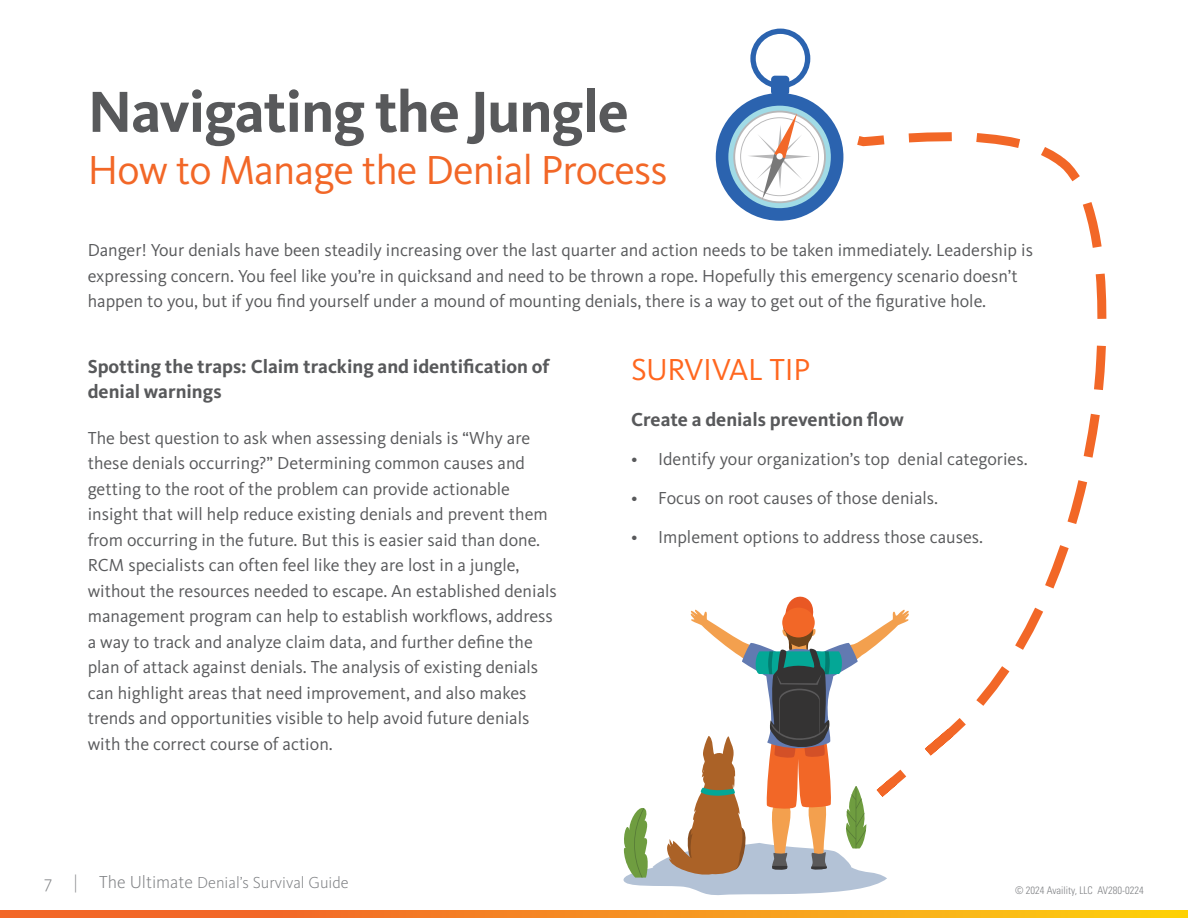
<style>
.page{position:relative;width:1188px;height:918px;background:#fff}
.page>*{position:absolute;margin:0;border:0;box-sizing:border-box;transform-origin:0 0}
.t1{font:700 60px "Kievit OT";letter-spacing:-.02em;color:#58595b}
.t2{font:42px "Kievit OT";letter-spacing:-.02em;color:#f26727}
.t3{font:31.5px "Kievit OT";letter-spacing:-.01em;color:#ff671f}
.t4{font:700 19.5px/25.5px "Kievit OT";color:#58595b}
.t5{font:18px/25.5px "Kievit OT";color:#58595b}
.t6{font:300 16.5px "Kievit OT";color:#808285}
.t7{font:300 condensed 10.5px "Univers LT Std";color:#808285}
.s1{font-size:18px}
</style>
<div class="page">
<svg style="left:857px;top:132px;width:250px;height:624px"></svg>
<div style="left:716px;top:93px;width:128px;height:128px;background:#2b63af;border-radius:50%"></div>
<div style="left:728px;top:105px;width:103px;height:103px;background:#a1dbe6;border-radius:50%"></div>
<svg style="left:733px;top:110px;width:93px;height:93px"></svg>
<div style="left:735px;top:112px;width:89px;height:90px;background:#fff;border-radius:50%"></div>
<svg style="left:740px;top:113px;width:79px;height:86px"></svg>
<div style="left:776px;top:153px;width:7px;height:6px;background:#fff;border-radius:50%"></div>
<div style="left:771px;top:76px;width:18px;height:19px;background:#2b63af;border-radius:4px"></div>
<svg style="left:750px;top:28px;width:60px;height:61px"></svg>
<svg style="left:623px;top:589px;width:305px;height:306px"></svg>
<svg style="left:0;top:910px;width:1188px;height:8px;background:#f6901f"></svg>
<h1 class="t1" style="left:88px;top:77px;width:543px">Navigating the Jungle</h1>
<h2 class="t2" style="left:88px;top:147px;width:581px">How to Manage the Denial Process</h2>
<p class="t5" style="left:88px;top:238px;width:947px">Danger! Your denials have been steadily increasing over the last quarter and action needs to be taken immediately. Leadership is expressing concern. You feel like you’re in quicksand and need to be thrown a rope. Hopefully this emergency scenario doesn’t happen to you, but if you find yourself under a mound of mounting denials, there is a way to get out of the figurative hole.</p>
<p class="t4" style="left:88px;top:353px;width:463px">Spotting the traps: Claim tracking and identification of denial warnings</p>
<p class="t5" style="left:88px;top:425px;width:471px">The best question to ask when assessing denials is “Why are these denials occurring?” Determining common causes and getting to the root of the problem can provide actionable insight that will help reduce existing denials and prevent them from occurring in the future. But this is easier said than done.<br>RCM specialists can often feel like they are lost in a jungle, without the resources needed to escape. An established denials management program can help to establish workflows, address a way to track and analyze claim data, and further define the plan of attack against denials. The analysis of existing denials can highlight areas that need improvement, and also makes trends and opportunities visible to help avoid future denials with the correct course of action.</p>
<h3 class="t3" style="left:631px;top:352px;width:181px">SURVIVAL TIP</h3>
<p class="t4" style="left:631px;top:407px;width:274px">Create a denials prevention flow</p>
<p class="t5" style="left:631px;top:446px;width:398px">• Identify your organization’s top denial categories.</p>
<p class="t5" style="left:631px;top:485px;width:309px">• Focus on root causes of those denials.</p>
<p class="t5" style="left:631px;top:524px;width:354px">• Implement options to address those causes.</p>
<p class="t6" style="left:44px;top:874px;width:306px"><span class="s1">7 | The Ultimate</span> Denial’s Survival Guide</p>
<p class="t7" style="left:1015px;top:884px;width:130px">© 2024 Availity, LLC AV280-0224</p>
</div>
